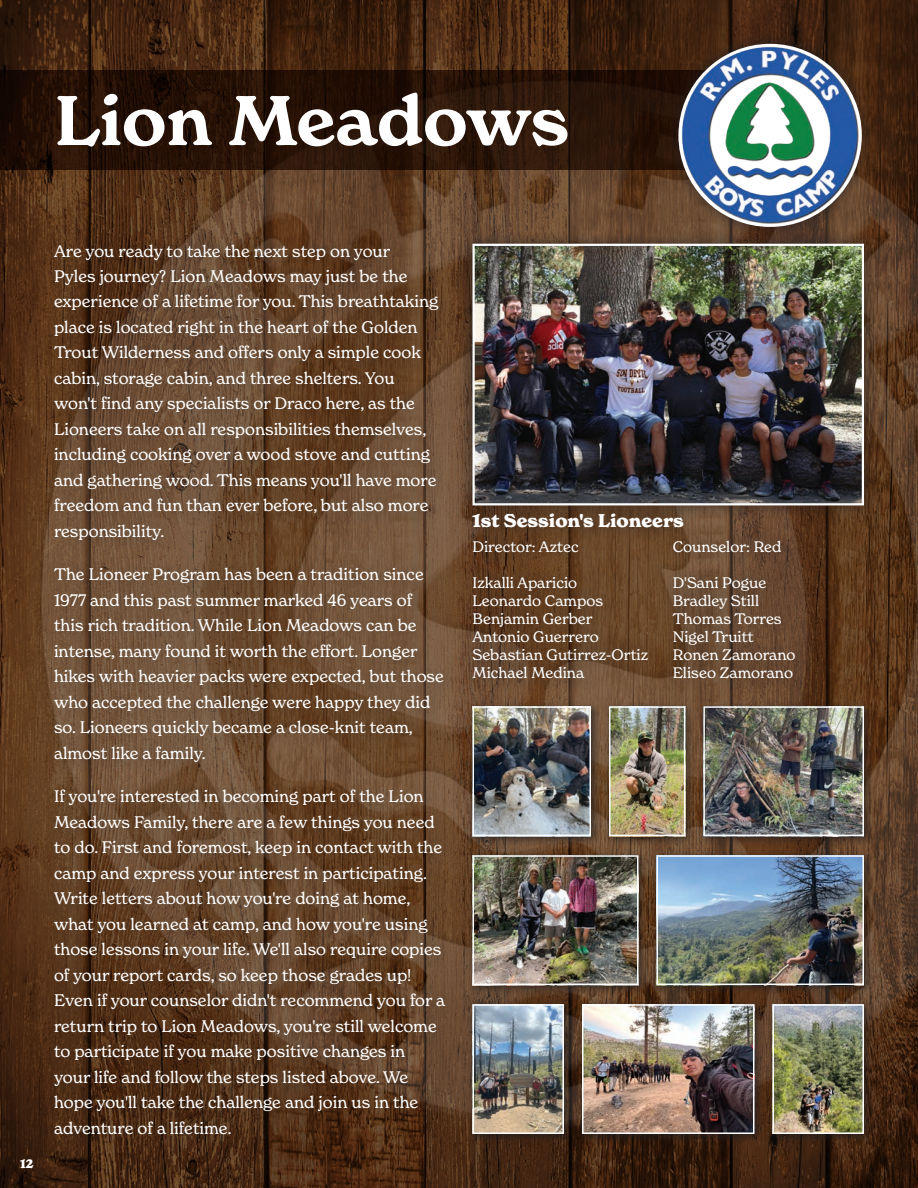
<style>
.page{position:relative;width:918px;height:1188px;background:#fff}
.page>*{position:absolute;margin:0;border:0;box-sizing:border-box;transform-origin:0 0}
.t1{font:600 68.7px "New Spirit";color:#fff}
.t2{font:700 18px "New Spirit";color:#fff}
.t3{font:16.5px/25.5px "New Spirit";color:#fff}
.t4{font:15px/18px "New Spirit";color:#fff}
.t5{font:700 12px "New Spirit";color:#fff}
</style>
<div class="page">
<img style="left:0;top:0;width:918px;height:1188px">
<div style="left:457px;top:229px;width:422px;height:464px;background:#231f20;opacity:.75"></div>
<img style="left:476px;top:247px;width:385px;height:255px">
<div style="left:473px;top:244px;width:391px;height:261px;border:2px solid #fff"></div>
<svg style="left:0;top:70px;width:665px;height:100px;background:#261207"></svg>
<div style="left:665px;top:31px;width:210px;height:209px;background:#231f20;opacity:.75"></div>
<img style="left:678px;top:44px;width:184px;height:183px;border-radius:92px">
<div style="left:43px;top:233px;width:418px;height:918px;background:#231f20;opacity:.5"></div>
<div style="left:467px;top:701px;width:134px;height:145px;background:#231f20;opacity:.75"></div>
<img style="left:475px;top:709px;width:113px;height:124px">
<div style="left:472px;top:706px;width:119px;height:130px;border:2px solid #fff"></div>
<div style="left:604px;top:701px;width:91px;height:145px;background:#231f20;opacity:.75"></div>
<img style="left:612px;top:709px;width:70px;height:124px">
<div style="left:609px;top:706px;width:76px;height:130px;border:2px solid #fff"></div>
<div style="left:698px;top:701px;width:176px;height:145px;background:#231f20;opacity:.75"></div>
<img style="left:706px;top:709px;width:155px;height:124px">
<div style="left:703px;top:706px;width:161px;height:130px;border:2px solid #fff"></div>
<div style="left:467px;top:850px;width:181px;height:145px;background:#231f20;opacity:.75"></div>
<img style="left:475px;top:858px;width:161px;height:124px">
<div style="left:472px;top:855px;width:167px;height:130px;border:2px solid #fff"></div>
<div style="left:651px;top:850px;width:223px;height:145px;background:#231f20;opacity:.75"></div>
<img style="left:660px;top:858px;width:201px;height:124px">
<div style="left:657px;top:855px;width:207px;height:130px;border:2px solid #fff"></div>
<div style="left:467px;top:999px;width:107px;height:145px;background:#231f20;opacity:.75"></div>
<img style="left:475px;top:1007px;width:86px;height:124px">
<div style="left:472px;top:1004px;width:92px;height:130px;border:2px solid #fff"></div>
<div style="left:577px;top:999px;width:187px;height:145px;background:#231f20;opacity:.75"></div>
<img style="left:585px;top:1007px;width:166px;height:124px">
<div style="left:582px;top:1004px;width:172px;height:130px;border:2px solid #fff"></div>
<div style="left:767px;top:999px;width:107px;height:145px;background:#231f20;opacity:.75"></div>
<img style="left:775px;top:1007px;width:86px;height:124px">
<div style="left:772px;top:1004px;width:92px;height:130px;border:2px solid #fff"></div>
<h1 class="t1" style="left:55px;top:78px;width:516px">Lion Meadows</h1>
<p class="t5" style="left:20px;top:1156px;width:15px">12</p>
<p class="t3" style="left:54px;top:238px;width:386px">Are you ready to take the next step on your<br>Pyles journey? Lion Meadows may just be the experience of a lifetime for you. This breathtaking place is located right in the heart of the Golden Trout Wilderness and offers only a simple cook cabin, storage cabin, and three shelters. You won't find any specialists or Draco here, as the Lioneers take on all responsibilities themselves, including cooking over a wood stove and cutting and gathering wood. This means you'll have more freedom and fun than ever before, but also more responsibility.</p>
<p class="t3" style="left:54px;top:562px;width:391px">The Lioneer Program has been a tradition since 1977 and this past summer marked 46 years of this rich tradition. While Lion Meadows can be intense, many found it worth the effort. Longer hikes with heavier packs were expected, but those who accepted the challenge were happy they did so. Lioneers quickly became a close-knit team, almost like a family.</p>
<p class="t3" style="left:54px;top:784px;width:393px">If you're interested in becoming part of the Lion Meadows Family, there are a few things you need to do. First and foremost, keep in contact with the camp and express your interest in participating.<br>Write letters about how you're doing at home, what you learned at camp, and how you're using those lessons in your life. We'll also require copies of your report cards, so keep those grades up!<br>Even if your counselor didn't recommend you for a return trip to Lion Meadows, you're still welcome to participate if you make positive changes in your life and follow the steps listed above. We hope you'll take the challenge and join us in the adventure of a lifetime.</p>
<p class="t2" style="left:472px;top:509px;width:213px">1st Session's Lioneers</p>
<p class="t4" style="left:472px;top:537px;width:108px">Director: Aztec</p>
<p class="t4" style="left:673px;top:537px;width:110px">Counselor: Red</p>
<p class="t4" style="left:472px;top:573px;width:177px">Izkalli Aparicio<br>Leonardo Campos<br>Benjamin Gerber<br>Antonio Guerrero<br>Sebastian Gutirrez-Ortiz<br>Michael Medina</p>
<p class="t4" style="left:673px;top:573px;width:124px">D'Sani Pogue<br>Bradley Still<br>Thomas Torres<br>Nigel Truitt<br>Ronen Zamorano<br>Eliseo Zamorano</p>
</div>
